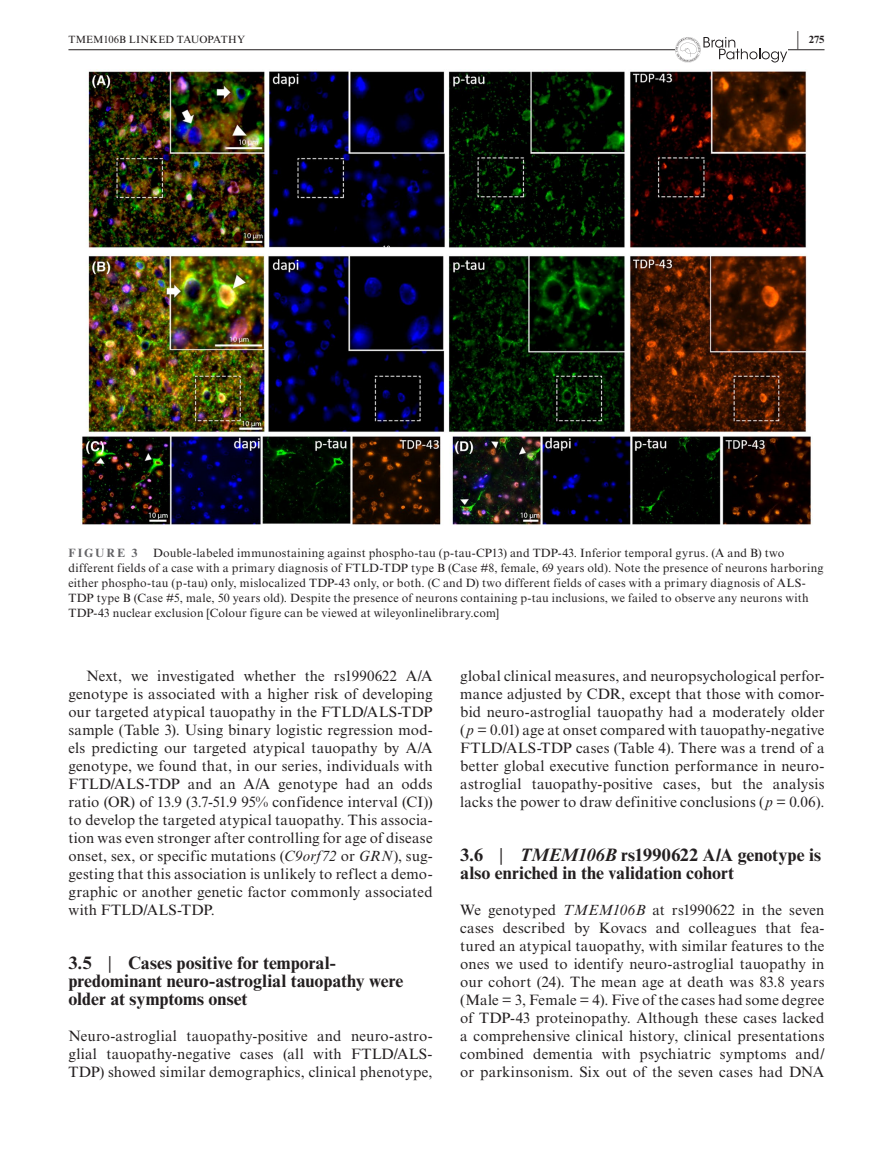
<style>
.page{position:relative;width:893px;height:1174px;background:#fff}
.page>*{position:absolute;margin:0;border:0;box-sizing:border-box;transform-origin:0 0}
.t1{font:700 18px/18px "Times New Roman MT Std";color:#231f20}
.t2{font:15px/18px "Times New Roman MT Std";letter-spacing:.01em;color:#231f20;text-align:justify}
.t3{font:12px/15px "Times New Roman MT Std";letter-spacing:.02em;color:#231f20}
.t4{font:700 12px "Times New Roman MT Std";letter-spacing:.175em;color:#636366}
.t5{font:10.5px "Times New Roman MT Std";letter-spacing:.005em;color:#231f20}
.t6{font:700 10.5px "Times New Roman MT Std";color:#231f20}
.s1{font-size:20.25px}
.s2{font-style:italic}
.s3{font-weight:400}
</style>
<div class="page">
<hr style="left:68px;top:49px;width:756px;height:1px;background:#231f20">
<svg style="left:675px;top:37px;width:112px;height:25px"></svg>
<img style="left:81px;top:69px;width:731px;height:456px">
<p class="t5" style="left:68px;top:33px;width:178px">TMEM106B LINKED TAUOPATHY</p>
<p class="t6" style="left:797px;top:33px;width:29px"><span class="s1">|</span> 275</p>
<p class="t3" style="left:68px;top:545px;width:756px;text-indent:85px">Double-labeled immunostaining against phospho-tau (p-tau-CP13) and TDP-43. Inferior temporal gyrus. (A and B) two different fields of a case with a primary diagnosis of FTLD-TDP type B (Case #8, female, 69 years old). Note the presence of neurons harboring either phospho-tau (p-tau) only, mislocalized TDP-43 only, or both. (C and D) two different fields of cases with a primary diagnosis of ALS-TDP type B (Case #5, male, 50 years old). Despite the presence of neurons containing p-tau inclusions, we failed to observe any neurons with TDP-43 nuclear exclusion [Colour figure can be viewed at wileyonlinelibrary.com]</p>
<p class="t4" style="left:68px;top:545px;width:71px">FIGURE 3</p>
<p class="t2" style="left:68px;top:667px;width:366px;text-indent:18px">Next, we investigated whether the rs1990622 A/A genotype is associated with a higher risk of developing our targeted atypical tauopathy in the FTLD/ALS-TDP sample (Table 3). Using binary logistic regression mod&shy;els predicting our targeted atypical tauopathy by A/A genotype, we found that, in our series, individuals with FTLD/ALS-TDP and an A/A genotype had an odds ratio (OR) of 13.9 (3.7-51.9 95% confidence interval (CI)) to develop the targeted atypical tauopathy. This associa&shy;tion was even stronger after controlling for age of disease onset, sex, or specific mutations (<span class="s2">C9orf72</span> or <span class="s2">GRN</span>), sug&shy;gesting that this association is unlikely to reflect a demo&shy;graphic or another genetic factor commonly associated with FTLD/ALS-TDP.</p>
<p class="t1" style="left:68px;top:954px;width:336px">3.5 <span class="s3">|</span> Cases positive for temporal&shy;predominant neuro-astroglial tauopathy were older at symptoms onset</p>
<p class="t2" style="left:68px;top:1027px;width:366px">Neuro-astroglial tauopathy-positive and neuro-astro&shy;glial tauopathy-negative cases (all with FTLD/ALS-TDP) showed similar demographics, clinical phenotype,</p>
<p class="t2" style="left:460px;top:667px;width:366px">global clinical measures, and neuropsychological perfor&shy;mance adjusted by CDR, except that those with comor&shy;bid neuro-astroglial tauopathy had a moderately older (<span class="s2">p</span> = 0.01) age at onset compared with tauopathy-negative FTLD/ALS-TDP cases (Table 4). There was a trend of a better global executive function performance in neuro&shy;astroglial tauopathy-positive cases, but the analysis lacks the power to draw definitive conclusions (<span class="s2">p</span> = 0.06).</p>
<p class="t1" style="left:460px;top:846px;width:362px">3.6 <span class="s3">|</span> <span class="s2">TMEM106B</span> rs1990622 A/A genotype is also enriched in the validation cohort</p>
<p class="t2" style="left:460px;top:901px;width:366px">We genotyped <span class="s2">TMEM106B</span> at rs1990622 in the seven cases described by Kovacs and colleagues that fea&shy;tured an atypical tauopathy, with similar features to the ones we used to identify neuro-astroglial tauopathy in our cohort (24). The mean age at death was 83.8 years (Male = 3, Female = 4). Five of the cases had some degree of TDP-43 proteinopathy. Although these cases lacked a comprehensive clinical history, clinical presentations combined dementia with psychiatric symptoms and/ or parkinsonism. Six out of the seven cases had DNA</p>
</div>
